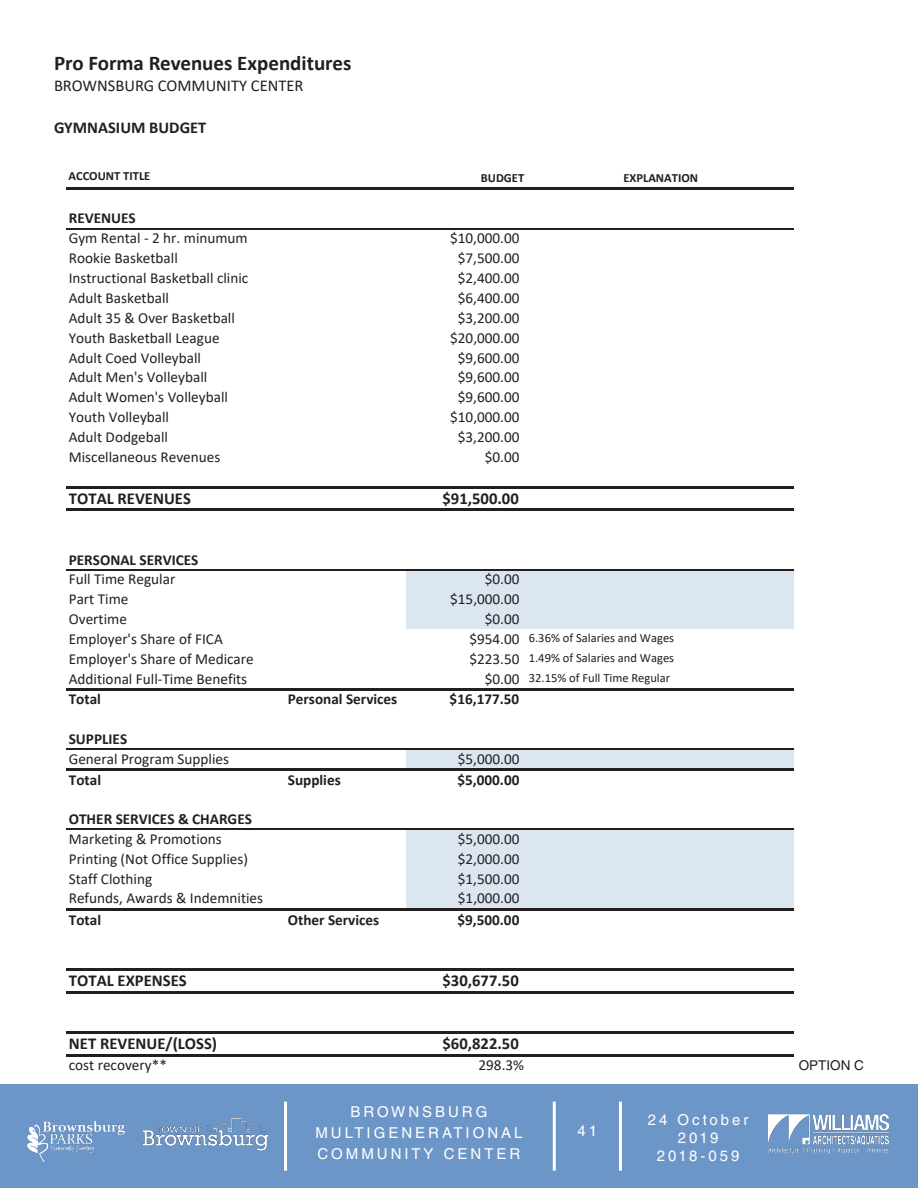
<style>
.page{position:relative;width:918px;height:1188px;background:#fff}
.page>*{position:absolute;margin:0;border:0;box-sizing:border-box;transform-origin:0 0}
.t1{font:700 21px "Calibri";color:#231f20}
.t2{font:700 19.5px "Calibri";color:#231f20}
.t3{font:700 16.65px "Calibri";color:#231f20}
.t4{font:16.5px "Calibri";color:#231f20}
.t5{font:700 16.5px "Calibri";color:#231f20}
.t6{font:15.15px/20px "Calibri";color:#231f20}
.t7{font:700 15.15px/20px "Calibri";color:#231f20}
.t8{font:15px/21px "Helvetica LT Std";letter-spacing:.2em;color:#fff;text-align:center}
.t9{font:13.5px "Helvetica LT Std";color:#231f20}
.t10{font:12.6px "Calibri";color:#231f20}
.t11{font:700 12.6px "Calibri";color:#231f20}
.s1{font-weight:700}
.s2{font-weight:400}
.s3{font-size:15.15px}
</style>
<div class="page">
<div style="left:0;top:1084px;width:918px;height:104px;background:#6d96c8"></div>
<img style="left:768px;top:1115px;width:120px;height:38px">
<img style="left:143px;top:1118px;width:125px;height:33px">
<img style="left:27px;top:1121px;width:98px;height:42px">
<hr style="left:553px;top:1102px;width:3px;height:69px;background:#fff">
<hr style="left:284px;top:1102px;width:3px;height:69px;background:#fff">
<hr style="left:619px;top:1102px;width:3px;height:69px;background:#fff">
<div style="left:406px;top:570px;width:388px;height:59px;background:#dce6f1"></div>
<div style="left:406px;top:749px;width:388px;height:21px;background:#dce6f1"></div>
<div style="left:406px;top:829px;width:388px;height:81px;background:#dce6f1"></div>
<hr style="left:66px;top:187px;width:728px;height:3px;background:#231f20">
<hr style="left:66px;top:228px;width:728px;height:1px;background:#231f20">
<hr style="left:66px;top:486px;width:728px;height:3px;background:#231f20">
<hr style="left:66px;top:509px;width:728px;height:2px;background:#231f20">
<hr style="left:66px;top:569px;width:728px;height:1px;background:#231f20">
<hr style="left:66px;top:688px;width:728px;height:3px;background:#231f20">
<hr style="left:66px;top:749px;width:728px;height:1px;background:#231f20">
<hr style="left:66px;top:769px;width:728px;height:2px;background:#231f20">
<hr style="left:66px;top:829px;width:728px;height:1px;background:#231f20">
<hr style="left:66px;top:908px;width:728px;height:3px;background:#231f20">
<hr style="left:66px;top:969px;width:728px;height:2px;background:#231f20">
<hr style="left:66px;top:991px;width:728px;height:3px;background:#231f20">
<hr style="left:66px;top:1032px;width:728px;height:2px;background:#231f20">
<hr style="left:66px;top:1054px;width:728px;height:2px;background:#231f20">
<p class="t1" style="left:54px;top:48px;width:299px">Pro Forma Revenues Expenditures</p>
<p class="t4" style="left:54px;top:74px;width:251px">BROWNSBURG COMMUNITY CENTER</p>
<p class="t5" style="left:54px;top:116px;width:154px">GYMNASIUM BUDGET</p>
<p class="t2" style="left:69px;top:69px;width:297px">Pro Forma Revenues &amp; Expenditures</p>
<p class="t6" style="left:69px;top:114px;width:139px">GYMANSIUM BUDGET</p>
<p class="t11" style="left:68px;top:167px;width:83px">ACCOUNT TITLE</p>
<p class="t11" style="left:481px;top:169px;width:45px">BUDGET</p>
<p class="t11" style="left:623px;top:169px;width:76px">EXPLANATION</p>
<p class="t6" style="left:69px;top:208px;width:181px"><span class="s1">REVENUES<br></span>Gym Rental ‐ 2 hr. minumum</p>
<p class="t6" style="left:450px;top:228px;width:71px">$10,000.00</p>
<p class="t6" style="left:69px;top:248px;width:111px">Rookie Basketball</p>
<p class="t6" style="left:458px;top:248px;width:63px">$7,500.00</p>
<p class="t6" style="left:69px;top:268px;width:181px">Instructional Basketball clinic</p>
<p class="t6" style="left:458px;top:268px;width:63px">$2,400.00</p>
<p class="t6" style="left:69px;top:288px;width:102px">Adult Basketball</p>
<p class="t6" style="left:458px;top:288px;width:63px">$6,400.00</p>
<p class="t6" style="left:69px;top:307px;width:168px">Adult 35 &amp; Over Basketball</p>
<p class="t6" style="left:458px;top:307px;width:63px">$3,200.00</p>
<p class="t6" style="left:69px;top:327px;width:152px">Youth Basketball League</p>
<p class="t6" style="left:450px;top:327px;width:71px">$20,000.00</p>
<p class="t6" style="left:69px;top:347px;width:134px">Adult Coed Volleyball</p>
<p class="t6" style="left:458px;top:347px;width:63px">$9,600.00</p>
<p class="t6" style="left:69px;top:367px;width:140px">Adult Men's Volleyball</p>
<p class="t6" style="left:458px;top:367px;width:63px">$9,600.00</p>
<p class="t6" style="left:69px;top:387px;width:161px">Adult Women's Volleyball</p>
<p class="t6" style="left:458px;top:387px;width:63px">$9,600.00</p>
<p class="t6" style="left:69px;top:407px;width:102px">Youth Volleyball</p>
<p class="t6" style="left:450px;top:407px;width:71px">$10,000.00</p>
<p class="t6" style="left:69px;top:427px;width:101px">Adult Dodgeball</p>
<p class="t6" style="left:458px;top:427px;width:63px">$3,200.00</p>
<p class="t6" style="left:69px;top:447px;width:153px">Miscellaneous Revenues</p>
<p class="t6" style="left:485px;top:447px;width:36px">$0.00</p>
<p class="t3" style="left:69px;top:486px;width:123px">TOTAL REVENUES</p>
<p class="t3" style="left:443px;top:486px;width:78px">$91,500.00</p>
<p class="t7" style="left:69px;top:549px;width:131px">PERSONAL SERVICES<br><span class="s2">Full Time Regular</span></p>
<p class="t6" style="left:485px;top:569px;width:36px">$0.00</p>
<p class="t6" style="left:69px;top:589px;width:61px">Part Time</p>
<p class="t6" style="left:450px;top:589px;width:71px">$15,000.00</p>
<p class="t6" style="left:69px;top:609px;width:60px">Overtime</p>
<p class="t6" style="left:485px;top:609px;width:36px">$0.00</p>
<p class="t6" style="left:69px;top:629px;width:156px">Employer's Share of FICA</p>
<p class="t10" style="left:469px;top:629px;width:206px"><span class="s3">$954.00</span> 6.36% of Salaries and Wages</p>
<p class="t6" style="left:69px;top:649px;width:187px">Employer's Share of Medicare</p>
<p class="t10" style="left:469px;top:649px;width:206px"><span class="s3">$223.50</span> 1.49% of Salaries and Wages</p>
<p class="t6" style="left:69px;top:669px;width:180px">Additional Full‐Time Benefits</p>
<p class="t10" style="left:485px;top:669px;width:187px"><span class="s3">$0.00</span> 32.15% of Full Time Regular</p>
<p class="t7" style="left:69px;top:689px;width:34px">Total</p>
<p class="t7" style="left:288px;top:689px;width:111px">Personal Services</p>
<p class="t7" style="left:450px;top:689px;width:71px">$16,177.50</p>
<p class="t6" style="left:69px;top:729px;width:162px;line-height:19.4px"><span class="s1">SUPPLIES<br></span>General Program Supplies</p>
<p class="t6" style="left:458px;top:748px;width:63px">$5,000.00</p>
<p class="t7" style="left:69px;top:769px;width:34px">Total</p>
<p class="t7" style="left:288px;top:769px;width:54px">Supplies</p>
<p class="t7" style="left:457px;top:769px;width:64px">$5,000.00</p>
<p class="t7" style="left:69px;top:809px;width:185px">OTHER SERVICES &amp; CHARGES<br><span class="s2">Marketing &amp; Promotions</span></p>
<p class="t6" style="left:458px;top:829px;width:63px">$5,000.00</p>
<p class="t6" style="left:69px;top:849px;width:181px">Printing (Not Office Supplies)</p>
<p class="t6" style="left:458px;top:849px;width:63px">$2,000.00</p>
<p class="t6" style="left:69px;top:869px;width:85px">Staff Clothing</p>
<p class="t6" style="left:458px;top:869px;width:63px">$1,500.00</p>
<p class="t6" style="left:69px;top:888px;width:196px">Refunds, Awards &amp; Indemnities</p>
<p class="t6" style="left:458px;top:888px;width:63px">$1,000.00</p>
<p class="t7" style="left:69px;top:909px;width:34px">Total</p>
<p class="t7" style="left:288px;top:909px;width:93px">Other Services</p>
<p class="t7" style="left:457px;top:909px;width:64px">$9,500.00</p>
<p class="t3" style="left:69px;top:969px;width:119px">TOTAL EXPENSES</p>
<p class="t3" style="left:443px;top:969px;width:78px">$30,677.50</p>
<p class="t3" style="left:69px;top:1032px;width:150px">NET REVENUE/(LOSS)</p>
<p class="t3" style="left:443px;top:1032px;width:78px">$60,822.50</p>
<p class="t6" style="left:69px;top:1055px;width:100px">cost recovery**</p>
<p class="t6" style="left:479px;top:1055px;width:47px">298.3%</p>
<p class="t9" style="left:799px;top:1058px;width:67px">OPTION C</p>
<p class="t8" style="left:315px;top:1101px;width:209px">BROWNSBURG<br>MULTIGENERATIONAL<br>COMMUNITY CENTER</p>
<p class="t8" style="left:578px;top:1121px;width:21px">41</p>
<p class="t8" style="left:648px;top:1111px;width:102px;line-height:18px">24 October<br>2019<br>2018-059</p>
</div>
